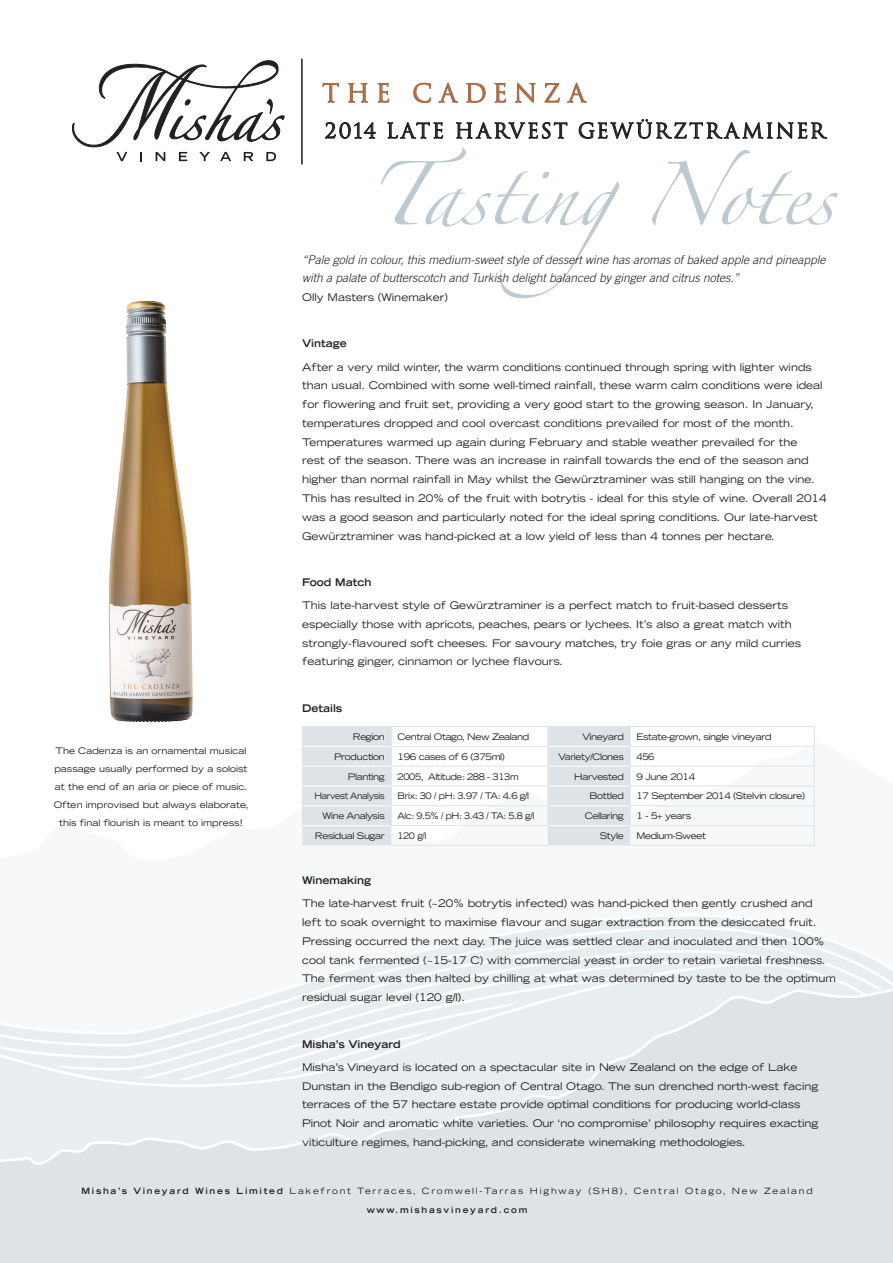
<style>
.page{position:relative;width:893px;height:1263px;background:#fff}
.page>*{position:absolute;margin:0;border:0;box-sizing:border-box;transform-origin:0 0}
.t1{font:56.7px "Zapfino";color:#bfcad0}
.t2{font:24.75px "Trajan";letter-spacing:.26em;color:#a76b43}
.t3{font:20.25px "Trajan";letter-spacing:.09em;color:#231f20}
.t4{font:italic 300 12px/18.8px "Trade Gothic";color:#231f20}
.t5{font:expanded 10.5px/18.8px "Trade Gothic LH";color:#231f20}
.t6{font:700 expanded 10.5px "Trade Gothic LH";color:#231f20}
.t7{font:expanded 9px "Trade Gothic LH";letter-spacing:-.04em;color:#231f20}
.t8{font:expanded 9px/18px "Trade Gothic LH";color:#231f20;text-align:center}
.t9{font:expanded 9px "Trade Gothic LH";letter-spacing:-.04em;color:#231f20;scale:.95 1}
.t10{font:expanded 9px "Trade Gothic LH";letter-spacing:-.04em;color:#231f20;scale:.93 1}
.t11{font:expanded 9px "Trade Gothic LH";letter-spacing:-.04em;color:#231f20;scale:.9 1}
.t12{font:expanded 8.7px/18.9px "Trade Gothic LH";letter-spacing:.2em;color:#231f20;text-align:center}
.s1{font-weight:700}
</style>
<div class="page">
<svg style="left:301px;top:743px;width:513px;height:103px;fill:#f6f8f9"></svg>
<div style="left:0;top:1165px;width:893px;height:98px;background:#dee3e7"></div>
<svg style="left:0;top:1096px;width:893px;height:69px;background:#e2e7ea"></svg>
<svg style="left:566px;top:916px;width:208px;height:10px;fill:#e8edef"></svg>
<svg style="left:493px;top:926px;width:325px;height:12px;fill:#e8edef"></svg>
<svg style="left:434px;top:938px;width:417px;height:12px;fill:#e8edef"></svg>
<svg style="left:384px;top:950px;width:493px;height:12px;fill:#e8edef"></svg>
<svg style="left:0;top:998px;width:893px;height:98px;background:#e3e8eb"></svg>
<svg style="left:0;top:963px;width:867px;height:124px;fill:#e8edef"></svg>
<hr style="left:301px;top:59px;width:2px;height:105px;background:#231f20">
<svg style="left:325px;top:122px;width:51px;height:17px"></svg>
<svg style="left:387px;top:122px;width:56px;height:17px"></svg>
<svg style="left:456px;top:122px;width:111px;height:17px"></svg>
<svg style="left:579px;top:119px;width:248px;height:20px"></svg>
<svg style="left:322px;top:83px;width:17px;height:19px"></svg>
<svg style="left:348px;top:83px;width:20px;height:19px"></svg>
<svg style="left:378px;top:83px;width:11px;height:20px"></svg>
<svg style="left:413px;top:83px;width:18px;height:20px"></svg>
<svg style="left:439px;top:83px;width:19px;height:19px"></svg>
<svg style="left:466px;top:83px;width:20px;height:20px"></svg>
<svg style="left:494px;top:83px;width:12px;height:20px"></svg>
<svg style="left:515px;top:83px;width:21px;height:20px"></svg>
<svg style="left:545px;top:83px;width:15px;height:20px"></svg>
<svg style="left:567px;top:83px;width:20px;height:19px"></svg>
<svg style="left:72px;top:60px;width:213px;height:101px"></svg>
<hr style="left:630px;top:726px;width:185px;height:1px;background:#dee3e7">
<hr style="left:630px;top:746px;width:185px;height:1px;background:#dee3e7">
<hr style="left:630px;top:766px;width:185px;height:1px;background:#dee3e7">
<hr style="left:630px;top:785px;width:185px;height:1px;background:#dee3e7">
<svg style="left:302px;top:726px;width:329px;height:119px"></svg>
<hr style="left:630px;top:805px;width:185px;height:1px;background:#dee3e7">
<hr style="left:391px;top:825px;width:157px;height:1px;background:#dee3e7">
<hr style="left:391px;top:845px;width:157px;height:1px;background:#dee3e7">
<hr style="left:630px;top:825px;width:185px;height:1px;background:#dee3e7">
<svg style="left:814px;top:727px;width:1px;height:118px"></svg>
<hr style="left:630px;top:845px;width:185px;height:1px;background:#dee3e7">
<img style="left:109px;top:301px;width:84px;height:421px">
<h2 class="t2" style="left:322px;top:78px;width:265px">THE CADENZA</h2>
<h3 class="t3" style="left:325px;top:119px;width:501px">2014 LATE HARVEST GEWÜRZTR AMINER</h3>
<p class="t8" style="left:54px;top:741px;width:197px">The Cadenza is an ornamental musical passage usually performed by a soloist at the end of an aria or piece of music.<br>Often improvised but always elaborate, this final flourish is meant to impress!</p>
<h1 class="t1" style="left:369px;top:171px;width:467px">TastingNotes</h1>
<p class="t4" style="left:302px;top:250px;width:525px">“Pale gold in colour, this medium-sweet style of dessert wine has aromas of baked apple and pineapple with a palate of butterscotch and Turkish delight balanced by ginger and citrus notes.”</p>
<p class="t5" style="left:302px;top:288px;width:147px">Olly Masters (Winemaker)</p>
<p class="t6" style="left:302px;top:337px;width:46px">Vintage</p>
<p class="t5" style="left:302px;top:357px;width:526px">After a very mild winter, the warm conditions continued through spring with lighter winds than usual. Combined with some well-timed rainfall, these warm calm conditions were ideal for flowering and fruit set, providing a very good start to the growing season. In January, temperatures dropped and cool overcast conditions prevailed for most of the month.<br>Temperatures warmed up again during February and stable weather prevailed for the<br>rest of the season. There was an increase in rainfall towards the end of the season and higher than normal rainfall in May whilst the Gewürztraminer was still hanging on the vine.<br>This has resulted in 20% of the fruit with botrytis - ideal for this style of wine. Overall 2014 was a good season and particularly noted for the ideal spring conditions. Our late-harvest Gewürztraminer was hand-picked at a low yield of less than 4 tonnes per hectare.</p>
<p class="t6" style="left:302px;top:575px;width:71px">Food Match</p>
<p class="t5" style="left:302px;top:596px;width:501px">This late-harvest style of Gewürztraminer is a perfect match to fruit-based desserts especially those with apricots, peaches, pears or lychees. It’s also a great match with strongly-flavoured soft cheeses. For savoury matches, try foie gras or any mild curries featuring ginger, cinnamon or lychee flavours.</p>
<p class="t6" style="left:302px;top:701px;width:42px">Details</p>
<p class="t7" style="left:353px;top:731px;width:34px">Region</p>
<p class="t7" style="left:397px;top:731px;width:133px">Central Otago, New Zealand</p>
<p class="t7" style="left:582px;top:731px;width:43px">Vineyard</p>
<p class="t7" style="left:636px;top:731px;width:137px">Estate-grown, single vineyard</p>
<p class="t7" style="left:334px;top:751px;width:52px">Production</p>
<p class="t7" style="left:397px;top:751px;width:109px">196 cases of 6 (375ml)</p>
<p class="t7" style="left:558px;top:751px;width:67px">Variety/Clones</p>
<p class="t9" style="left:636px;top:751px;width:20px">456</p>
<p class="t7" style="left:348px;top:770px;width:38px">Planting</p>
<p class="t9" style="left:397px;top:770px;width:129px">2005, Altitude: 288 - 313m</p>
<p class="t7" style="left:574px;top:770px;width:51px">Harvested</p>
<p class="t7" style="left:636px;top:770px;width:60px">9 June 2014</p>
<p class="t11" style="left:314px;top:790px;width:80px">Harvest Analysis</p>
<p class="t9" style="left:397px;top:790px;width:140px">Brix: 30 / pH: 3.97 / TA: 4.6 g/l</p>
<p class="t7" style="left:590px;top:790px;width:36px">Bottled</p>
<p class="t7" style="left:636px;top:790px;width:170px">17 September 2014 (Stelvin closure)</p>
<p class="t7" style="left:322px;top:810px;width:64px">Wine Analysis</p>
<p class="t10" style="left:397px;top:810px;width:148px">Alc: 9.5% / pH: 3.43 / TA: 5.8 g/l</p>
<p class="t7" style="left:585px;top:810px;width:41px">Cellaring</p>
<p class="t7" style="left:636px;top:810px;width:56px">1 - 5+ years</p>
<p class="t7" style="left:315px;top:830px;width:72px">Residual Sugar</p>
<p class="t10" style="left:397px;top:830px;width:33px">120 g/l</p>
<p class="t7" style="left:600px;top:830px;width:26px">Style</p>
<p class="t7" style="left:636px;top:830px;width:71px">Medium-Sweet</p>
<p class="t6" style="left:302px;top:873px;width:70px">Winemaking</p>
<p class="t5" style="left:302px;top:894px;width:535px">The late-harvest fruit (~20% botrytis infected) was hand-picked then gently crushed and<br>left to soak overnight to maximise flavour and sugar extraction from the desiccated fruit.<br>Pressing occurred the next day. The juice was settled clear and inoculated and then 100% cool tank fermented (~15-17 C) with commercial yeast in order to retain varietal freshness.<br>The ferment was then halted by chilling at what was determined by taste to be the optimum residual sugar level (120 g/l).</p>
<p class="t6" style="left:302px;top:1037px;width:100px">Misha’s Vineyard</p>
<p class="t5" style="left:302px;top:1057px;width:518px">Misha’s Vineyard is located on a spectacular site in New Zealand on the edge of Lake Dunstan in the Bendigo sub-region of Central Otago. The sun drenched north-west facing terraces of the 57 hectare estate provide optimal conditions for producing world-class Pinot Noir and aromatic white varieties. Our ‘no compromise’ philosophy requires exacting viticulture regimes, hand-picking, and considerate winemaking methodologies.</p>
<p class="t12" style="left:82px;top:1181px;width:732px"><span class="s1">Misha’s Vineyard Wines Limited</span> Lakefront Terraces, Cromwell-Tarras Highway (SH8), Central Otago, New Zealand <span class="s1">www.mishasvineyard.com</span></p>
</div>
